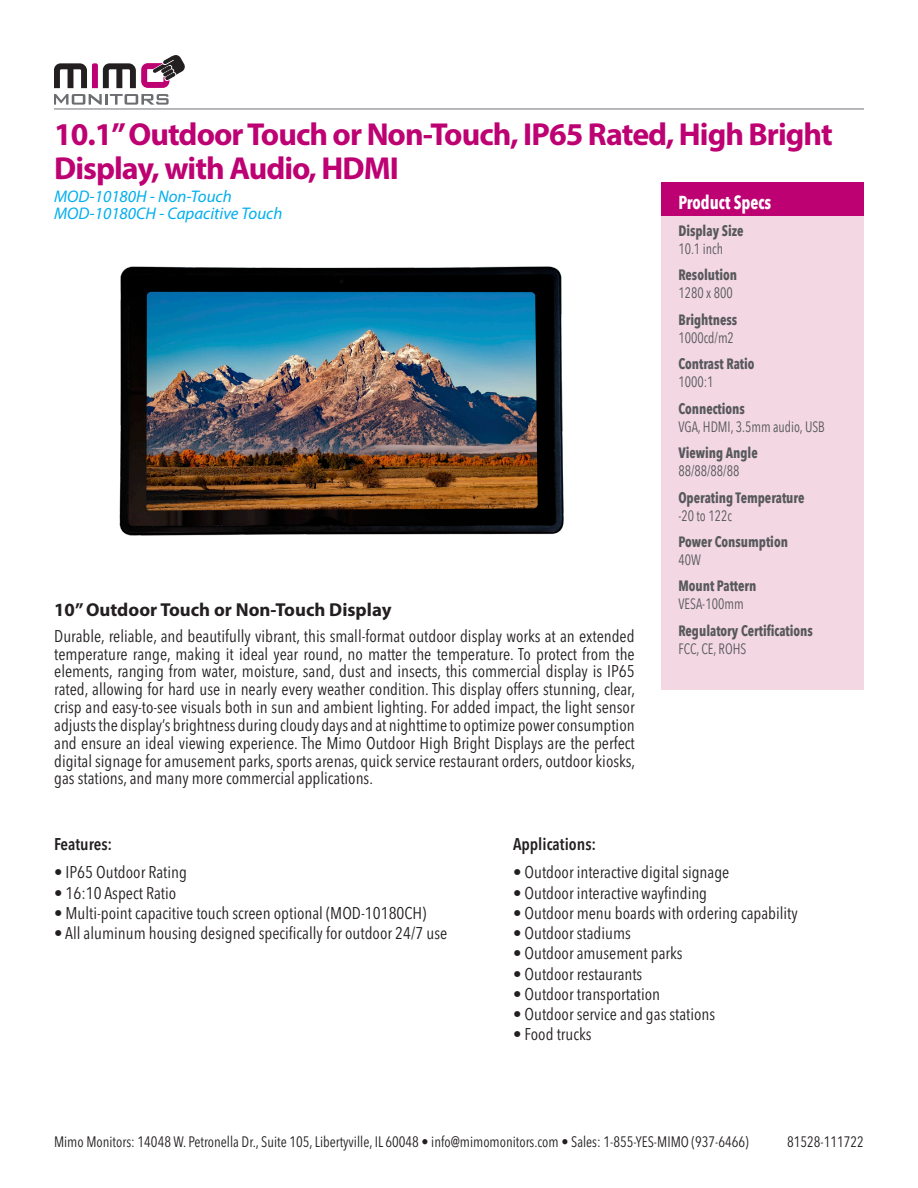
<style>
.page{position:relative;width:918px;height:1188px;background:#fff}
.page>*{position:absolute;margin:0;border:0;box-sizing:border-box;transform-origin:0 0}
.Product{font:700 31.8px/33.8px "Myriad Pro";letter-spacing:-.03em;color:#bd0172}
.Description{font:700 18.75px "Myriad Pro";color:#231f20}
.t1{font:700 18.75px "Avenir Next Condensed";color:#fff;scale:.9 1}
.Description-2{font:condensed 16.8px/17.9px "Avenir Next LT Pro";color:#231f20;text-align:justify}
.Spec_info{font:condensed 16.8px "Avenir Next LT Pro";color:#231f20}
.Product-2{font:italic 16.8px "Myriad Pro";color:#00aeef}
.Spec_info-2{font:600 condensed 16.8px "Avenir Next LT Pro";color:#231f20}
.Spec_items{font:600 condensed 16.8px "Avenir Next LT Pro";color:#231f20}
.t2{font:700 15px "Avenir Next Condensed";color:#57585a;scale:.9 1}
.t3{font:condensed 15px "Avenir Next LT Pro";color:#231f20;scale:.95 1}
.t4{font:15px "Avenir Next Condensed";color:#57585a;scale:.9 1}
</style>
<div class="page">
<hr style="left:54px;top:108px;width:810px;height:2px;background:#b2b3b7">
<div style="left:662px;top:191px;width:202px;height:499px;background:#f3d8e4"></div>
<div style="left:662px;top:182px;width:202px;height:34px;background:#bd0172"></div>
<img style="left:119px;top:266px;width:445px;height:270px">
<svg style="left:54px;top:94px;width:115px;height:11px"></svg>
<svg style="left:54px;top:55px;width:131px;height:33px"></svg>
<p class="Product" style="left:54px;top:117px;width:780px">10.1” Outdoor Touch or Non-Touch, IP65 Rated, High Bright<br>Display, with Audio, HDMI</p>
<p class="Product-2" style="left:54px;top:186px;width:179px">MOD-10180H - Non-Touch</p>
<p class="Product-2" style="left:54px;top:203px;width:230px">MOD-10180CH - Capacitive Touch</p>
<p class="t1" style="left:678px;top:191px;width:105px">Product Specs</p>
<p class="t2" style="left:678px;top:221px;width:74px">Display Size</p>
<p class="t4" style="left:678px;top:236px;width:51px">10.1 inch</p>
<p class="t2" style="left:678px;top:266px;width:67px">Resolution</p>
<p class="t4" style="left:678px;top:280px;width:62px">1280 x 800</p>
<p class="t2" style="left:678px;top:310px;width:67px">Brightness</p>
<p class="t4" style="left:678px;top:325px;width:63px">1000cd/m2</p>
<p class="t2" style="left:678px;top:355px;width:86px">Contrast Ratio</p>
<p class="t4" style="left:678px;top:369px;width:41px">1000:1</p>
<p class="t2" style="left:678px;top:399px;width:76px">Connections</p>
<p class="t4" style="left:678px;top:414px;width:164px">VGA, HDMI, 3.5mm audio, USB</p>
<p class="t2" style="left:678px;top:444px;width:90px">Viewing Angle</p>
<p class="t4" style="left:678px;top:458px;width:69px">88/88/88/88</p>
<p class="t2" style="left:678px;top:488px;width:142px">Operating Temperature</p>
<p class="t4" style="left:678px;top:502px;width:61px">-20 to 122c</p>
<p class="t2" style="left:678px;top:532px;width:123px">Power Consumption</p>
<p class="t4" style="left:678px;top:547px;width:27px">40W</p>
<p class="t2" style="left:678px;top:577px;width:88px">Mount Pattern</p>
<p class="t4" style="left:678px;top:591px;width:74px">VESA-100mm</p>
<p class="t2" style="left:678px;top:621px;width:151px">Regulatory Certifications</p>
<p class="t4" style="left:678px;top:636px;width:77px">FCC, CE, ROHS</p>
<p class="Description" style="left:54px;top:597px;width:339px">10” Outdoor Touch or Non-Touch Display</p>
<p class="Description-2" style="left:54px;top:627px;width:583px">Durable, reliable, and beautifully vibrant, this small-format outdoor display works at an extended temperature range, making it ideal year round, no matter the temperature. To protect from the elements, ranging from water, moisture, sand, dust and insects, this commercial display is IP65 rated, allowing for hard use in nearly every weather condition. This display offers stunning, clear, crisp and easy-to-see visuals both in sun and ambient lighting. For added impact, the light sensor adjusts the display’s brightness during cloudy days and at nighttime to optimize power consumption and ensure an ideal viewing experience. The Mimo Outdoor High Bright Displays are the perfect digital signage for amusement parks, sports arenas, quick service restaurant orders, outdoor kiosks, gas stations, and many more commercial applications.</p>
<p class="Spec_items" style="left:54px;top:834px;width:60px">Features:</p>
<p class="Spec_info" style="left:54px;top:862px;width:134px">• IP65 Outdoor Rating</p>
<p class="Spec_info" style="left:54px;top:883px;width:124px">• 16:10 Aspect Ratio</p>
<p class="Spec_info" style="left:54px;top:903px;width:374px">• Multi-point capacitive touch screen optional (MOD-10180CH)</p>
<p class="Spec_info" style="left:54px;top:923px;width:395px">• All aluminum housing designed specifically for outdoor 24/7 use</p>
<p class="Spec_info-2" style="left:513px;top:834px;width:85px">Applications:</p>
<p class="Spec_info" style="left:513px;top:862px;width:218px">• Outdoor interactive digital signage</p>
<p class="Spec_info" style="left:513px;top:883px;width:196px">• Outdoor interactive wayfinding</p>
<p class="Spec_info" style="left:513px;top:903px;width:286px">• Outdoor menu boards with ordering capability</p>
<p class="Spec_info" style="left:513px;top:923px;width:119px">• Outdoor stadiums</p>
<p class="Spec_info" style="left:513px;top:943px;width:171px">• Outdoor amusement parks</p>
<p class="Spec_info" style="left:513px;top:964px;width:131px">• Outdoor restaurants</p>
<p class="Spec_info" style="left:513px;top:984px;width:149px">• Outdoor transportation</p>
<p class="Spec_info" style="left:513px;top:1004px;width:204px">• Outdoor service and gas stations</p>
<p class="Spec_info" style="left:513px;top:1024px;width:80px">• Food trucks</p>
<p class="t3" style="left:54px;top:1133px;width:733px">Mimo Monitors: 14048 W. Petronella Dr., Suite 105, Libertyville, IL 60048 • info@mimomonitors.com • Sales: 1-855-YES-MIMO (937-6466)</p>
<p class="t3" style="left:787px;top:1133px;width:82px">81528-111722</p>
</div>
